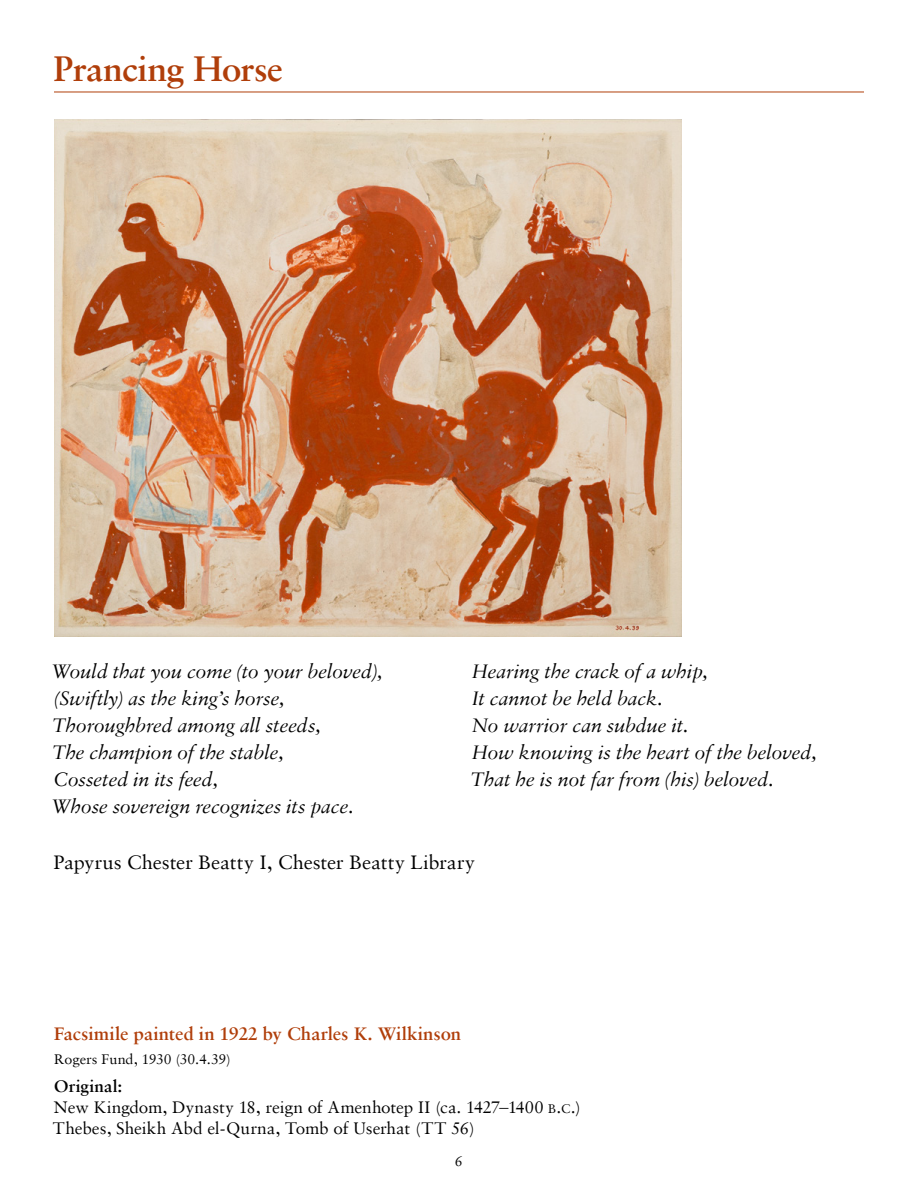
<style>
.page{position:relative;width:918px;height:1188px;background:#fff}
.page>*{position:absolute;margin:0;border:0;box-sizing:border-box;transform-origin:0 0}
.t1{font:37.5px "Sabon MT Semi Bold Os F";letter-spacing:-.025em;color:#b03e0a}
.t2{font:italic 21px/27px "Sabon";letter-spacing:-.02em;color:#000}
.t3{font:21px "Sabon";color:#000}
.t4{font:600 19.5px "Sabon";letter-spacing:-.005em;color:#b03e0a}
.t5{font:18px/21px "Sabon";letter-spacing:-.005em;color:#000}
.t6{font:15px "Sabon";letter-spacing:.005em;color:#000}
.s1{font-weight:600}
.s2{font-size:13.5px}
.s3{font-style:inherit}
</style>
<div class="page">
<hr style="left:54px;top:92px;width:810px;height:1px;background:#b03e0a">
<img style="left:54px;top:120px;width:628px;height:516px">
<h1 class="t1" style="left:53px;top:46px;width:231px">Prancing Horse</h1>
<p class="t2" style="left:51px;top:658px;width:332px">Would that you come (to your beloved), (Swiftly) as the king’s horse,<br>Thoroughbred among all steeds,<br>The champion of the stable,<br>Cosseted in its feed,<br>Whose sovereign recognizes its pace.</p>
<p class="t2" style="left:470px;top:658px;width:348px">Hearing the crack of a whip,<br>It cannot be held back.<br>No warrior can subdue it.<br>How knowing is the heart of the beloved,<br>That he is not far from (his) beloved.</p>
<p class="t3" style="left:53px;top:850px;width:423px">Papyrus Chester Beatty I, Chester Beatty Library</p>
<p class="t4" style="left:54px;top:1022px;width:409px">Facsimile painted in 1922 by Charles K. Wilkinson</p>
<p class="t6" style="left:54px;top:1050px;width:178px">Rogers Fund, 1930 (30.4.39)</p>
<p class="t5" style="left:53px;top:1075px;width:530px"><span class="s1">Original:<br></span>New Kingdom, Dynasty 18, reign of Amenhotep II (ca. 1427–1400 <span class="s2">b</span><span class="s3">.</span><span class="s2">c</span><span class="s3">.</span>)<br>Thebes, Sheikh Abd el-Qurna, Tomb of Userhat (TT 56)</p>
<p class="t6" style="left:455px;top:1152px;width:9px">6</p>
</div>
